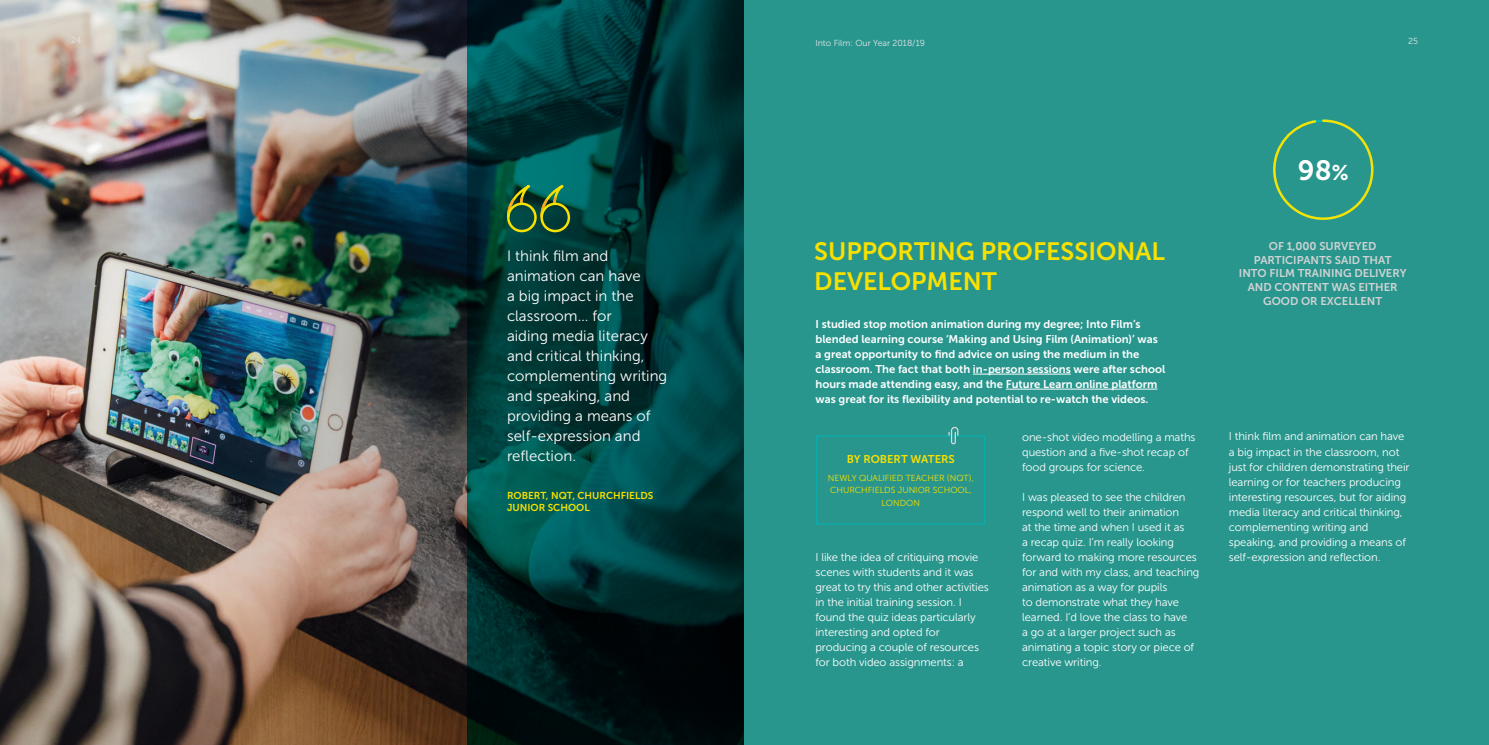
<style>
.page{position:relative;width:1489px;height:745px;background:#fff}
.page>*{position:absolute;margin:0;border:0;box-sizing:border-box;transform-origin:0 0}
.t1{font:27.75px "Museo Sans 700";color:#fff}
.t2{font:25px/30px "Museo Sans 700";color:#f8e000}
.t3{font:15px/20px "Museo Sans 300";color:#fff}
.t4{font:11.25px/15px "Museo Sans 300";letter-spacing:-.01em;color:#fff}
.t5{font:11.25px/15px "Museo Sans 700";color:#fff}
.t6{font:11.25px/13.8px "Museo Sans 700";color:#d1d3d4;text-align:center}
.t7{font:11.25px "Museo Sans 700";color:#f8e000}
.t8{font:10px/12.5px "Museo Sans 700";color:#f8e000}
.t9{font:8.75px/12.5px "Museo Sans 300";color:#f8e000;text-align:center}
.t10{font:8.75px "Museo Sans 300";color:#e6e7e8}
.s1{font-size:21.25px}
</style>
<div class="page">
<img style="left:0;top:0;width:30px;height:744px">
<img style="left:30px;top:0;width:437px;height:744px">
<svg style="left:467px;top:0;width:277px;height:744px;background:#003434"></svg>
<div style="left:744px;top:0;width:744px;height:744px;background:#29968e"></div>
<hr style="left:972px;top:373px;width:98px;height:1px;background:#fff">
<hr style="left:1005px;top:388px;width:152px;height:1px;background:#fff">
<div style="left:816px;top:435px;width:169px;height:89px;border:1px solid #00b6b5"></div>
<svg style="left:948px;top:426px;width:10px;height:18px"></svg>
<svg style="left:505px;top:186px;width:67px;height:47px;background:#356836"></svg>
<svg style="left:1273px;top:119px;width:101px;height:101px"></svg>
<p class="t10" style="left:71px;top:35px;width:11px">24</p>
<p class="t10" style="left:815px;top:38px;width:111px">Into Film: Our Year 2018/19</p>
<p class="t10" style="left:1407px;top:36px;width:11px">25</p>
<h3 class="t3" style="left:507px;top:245px;width:162px">I think film and animation can have<br>a big impact in the classroom… for<br>aiding media literacy and critical thinking, complementing writing and speaking, and providing a means of self-expression and reflection.</h3>
<p class="t8" style="left:507px;top:488px;width:148px">ROBERT, NQT, CHURCHFIELDS<br>JUNIOR SCHOOL</p>
<h2 class="t2" style="left:814px;top:236px;width:352px">SUPPORTING PROFESSIONAL<br>DEVELOPMENT</h2>
<p class="t5" style="left:815px;top:316px;width:351px">I studied stop motion animation during my degree; Into Film’s blended learning course ‘Making and Using Film (Animation)’ was a great opportunity to find advice on using the medium in the classroom. The fact that both in-person sessions were after school hours made attending easy, and the Future Learn online platform was great for its flexibility and potential to re-watch the videos.</p>
<p class="t4" style="left:1022px;top:429px;width:175px">one-shot video modelling a maths question and a five-shot recap of food groups for science.</p>
<p class="t4" style="left:1022px;top:489px;width:179px">I was pleased to see the children respond well to their animation<br>at the time and when I used it as<br>a recap quiz. I’m really looking forward to making more resources for and with my class, and teaching animation as a way for pupils<br>to demonstrate what they have learned. I’d love the class to have<br>a go at a larger project such as animating a topic story or piece of creative writing.</p>
<p class="t7" style="left:846px;top:452px;width:110px">BY ROBERT WATERS</p>
<p class="t9" style="left:827px;top:471px;width:147px">NEWLY QUALIFIED TEACHER (NQT),<br>CHURCHFIELDS JUNIOR SCHOOL,<br>LONDON</p>
<p class="t4" style="left:815px;top:549px;width:175px">I like the idea of critiquing movie scenes with students and it was great to try this and other activities in the initial training session. I found the quiz ideas particularly interesting and opted for producing a couple of resources for both video assignments: a</p>
<h1 class="t1" style="left:1297px;top:155px;width:52px">98<span class="s1">%</span></h1>
<p class="t6" style="left:1238px;top:239px;width:169px">OF 1,000 SURVEYED<br>PARTICIPANTS SAID THAT<br>INTO FILM TRAINING DELIVERY<br>AND CONTENT WAS EITHER<br>GOOD OR EXCELLENT</p>
<p class="t4" style="left:1228px;top:429px;width:182px">I think film and animation can have a big impact in the classroom, not just for children demonstrating their learning or for teachers producing interesting resources, but for aiding media literacy and critical thinking, complementing writing and speaking, and providing a means of self-expression and reflection.</p>
</div>
